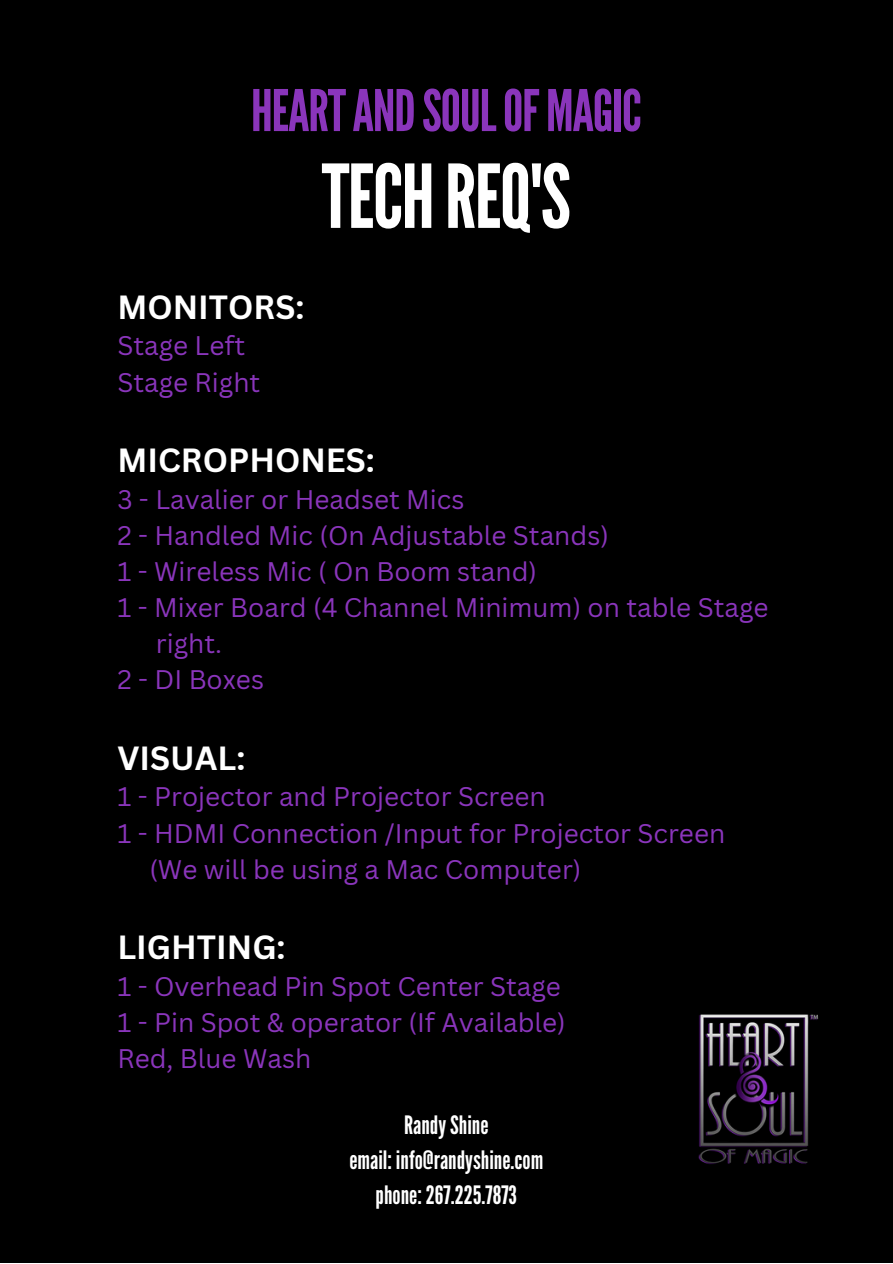
<style>
.page{position:relative;width:893px;height:1264px;background:#fff}
.page>*{position:absolute;margin:0;border:0;box-sizing:border-box;transform-origin:0 0}
.t1{font:87.6px "League Gothic";letter-spacing:-.02em;color:#fff}
.t2{font:57.3px "League Gothic";letter-spacing:-.02em;color:#8a35bb}
.t3{font:700 32.55px "Canva Sans";color:#fff}
.t4{font:26.25px/36.2px "Canva Sans";color:#8a35bb}
.t5{font:25.35px/35px "League Gothic";color:#fff;text-align:center}
</style>
<div class="page">
<div style="left:0;top:0;width:892px;height:1262px;background:#000"></div>
<img style="left:698px;top:1014px;width:121px;height:150px">
<h2 class="t2" style="left:251px;top:77px;width:392px">HEARTANDSOULOFMAGIC</h2>
<h1 class="t1" style="left:322px;top:146px;width:251px">TECHREQ'S</h1>
<p class="t3" style="left:117px;top:284px;width:188px">MONITORS:</p>
<p class="t4" style="left:117px;top:327px;width:144px">Stage Left<br>Stage Right</p>
<p class="t3" style="left:117px;top:437px;width:259px">MICROPHONES:</p>
<p class="t4" style="left:117px;top:480px;width:348px">3 - Lavalier or Headset Mics</p>
<p class="t4" style="left:117px;top:516px;width:493px">2 - Handled Mic (On Adjustable Stands)</p>
<p class="t4" style="left:117px;top:552px;width:421px">1 - Wireless Mic ( On Boom stand)</p>
<p class="t4" style="left:117px;top:589px;width:652px">1 - Mixer Board (4 Channel Minimum) on table Stage</p>
<p class="t4" style="left:156px;top:625px;width:68px">right.</p>
<p class="t4" style="left:117px;top:661px;width:148px">2 - DI Boxes</p>
<p class="t3" style="left:117px;top:735px;width:129px">VISUAL:</p>
<p class="t4" style="left:117px;top:778px;width:430px">1 - Projector and Projector Screen</p>
<p class="t4" style="left:117px;top:814px;width:609px">1 - HDMI Connection /Input for Projector Screen</p>
<p class="t4" style="left:149px;top:850px;width:433px">(We will be using a Mac Computer)</p>
<p class="t3" style="left:117px;top:924px;width:170px">LIGHTING:</p>
<p class="t4" style="left:117px;top:967px;width:450px">1 - Overhead Pin Spot Center Stage<br>1 - Pin Spot &amp; operator (If Available)<br>Red, Blue Wash</p>
<p class="t5" style="left:349px;top:1108px;width:195px">RandyShine<br>email: info@randyshine.com phone:267.225.7873</p>
</div>
